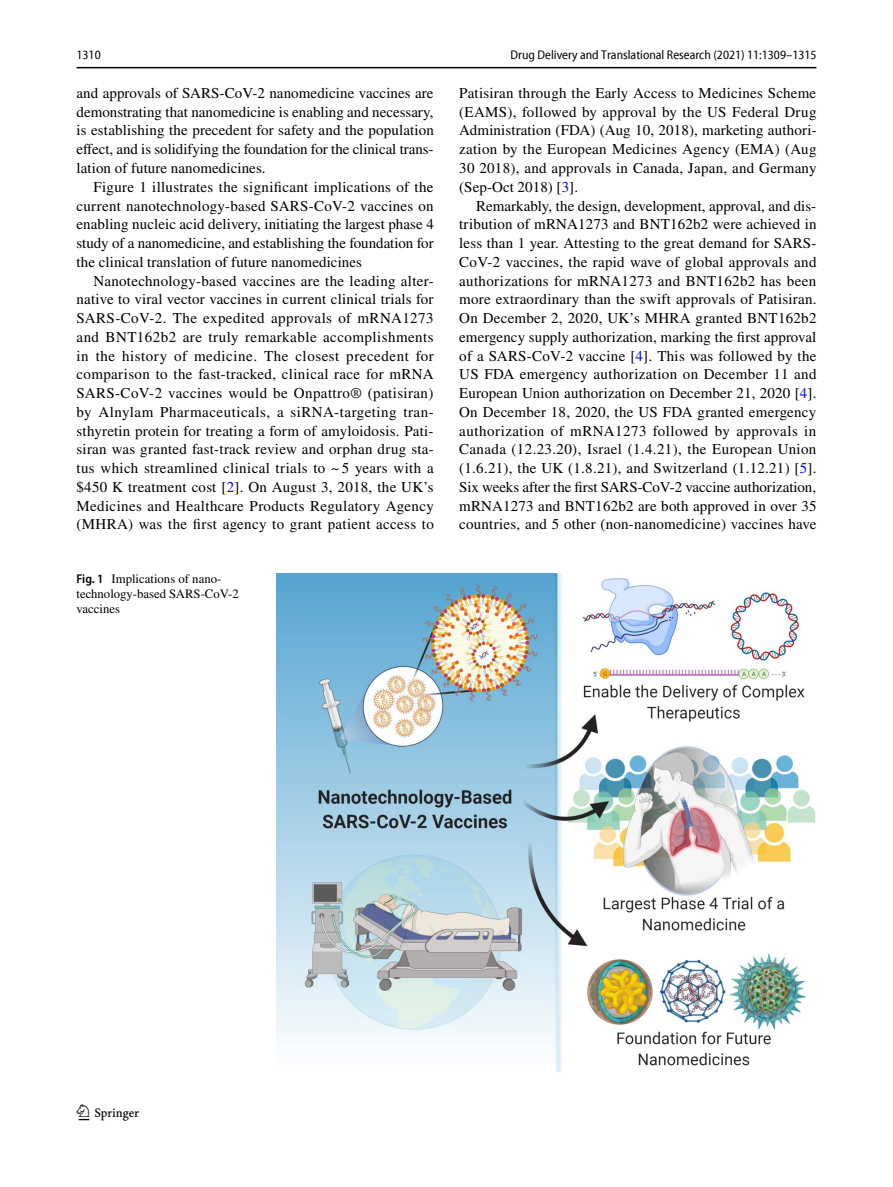
<style>
.page{position:relative;width:893px;height:1187px;background:#fff}
.page>*{position:absolute;margin:0;border:0;box-sizing:border-box;transform-origin:0 0}
.t1{font:22.5px "Springnew Regular 2";color:#000}
.t2{font:15px/18.8px "STIX";letter-spacing:.015em;color:#000;text-align:justify}
.t3{font:12.75px/15px "STIX";color:#000}
.t4{font:semi-condensed 12.75px "Myriad Pro Unic";color:#000}
.s1{color:#00f}
.s2{font-family:"Myriad Pro";font-weight:600;font-stretch:semi-condensed}
</style>
<div class="page">
<hr style="left:77px;top:67px;width:739px;height:1px;background:#000">
<img style="left:276px;top:573px;width:540px;height:499px">
<p class="t4" style="left:77px;top:50px;width:26px">1310</p>
<p class="t4" style="left:511px;top:50px;width:308px">Drug Delivery and Translational Research (2021) 11:1309–1315</p>
<p class="t2" style="left:77px;top:84px;width:359px">and approvals of SARS-CoV-2 nanomedicine vaccines are demonstrating that nanomedicine is enabling and necessary, is establishing the precedent for safety and the population effect, and is solidifying the foundation for the clinical trans&shy;lation of future nanomedicines.</p>
<p class="t2" style="left:77px;top:178px;width:359px;text-indent:17px">Figure 1 illustrates the significant implications of the current nanotechnology-based SARS-CoV-2 vaccines on enabling nucleic acid delivery, initiating the largest phase 4 study of a nanomedicine, and establishing the foundation for the clinical translation of future nanomedicines</p>
<p class="t2" style="left:77px;top:272px;width:359px;text-indent:17px">Nanotechnology-based vaccines are the leading alter&shy;native to viral vector vaccines in current clinical trials for SARS-CoV-2. The expedited approvals of mRNA1273 and BNT162b2 are truly remarkable accomplishments in the history of medicine. The closest precedent for comparison to the fast-tracked, clinical race for mRNA SARS-CoV-2 vaccines would be Onpattro® (patisiran) by Alnylam Pharmaceuticals, a siRNA-targeting tran&shy;sthyretin protein for treating a form of amyloidosis. Pati&shy;siran was granted fast-track review and orphan drug sta&shy;tus which streamlined clinical trials to ~ 5 years with a $450 K treatment cost [<span class="s1">2</span>]. On August 3, 2018, the UK’s Medicines and Healthcare Products Regulatory Agency (MHRA) was the first agency to grant patient access to</p>
<p class="t3" style="left:77px;top:572px;width:164px"><span class="s2">Fig. 1</span> Implications of nano&shy;technology-based SARS-CoV-2 vaccines</p>
<p class="t2" style="left:459px;top:84px;width:359px">Patisiran through the Early Access to Medicines Scheme (EAMS), followed by approval by the US Federal Drug Administration (FDA) (Aug 10, 2018), marketing authori&shy;zation by the European Medicines Agency (EMA) (Aug 30 2018), and approvals in Canada, Japan, and Germany (Sep-Oct 2018) [<span class="s1">3</span>].</p>
<p class="t2" style="left:459px;top:197px;width:359px;text-indent:17px">Remarkably, the design, development, approval, and dis&shy;tribution of mRNA1273 and BNT162b2 were achieved in less than 1 year. Attesting to the great demand for SARS-CoV-2 vaccines, the rapid wave of global approvals and authorizations for mRNA1273 and BNT162b2 has been more extraordinary than the swift approvals of Patisiran.<br>On December 2, 2020, UK’s MHRA granted BNT162b2 emergency supply authorization, marking the first approval of a SARS-CoV-2 vaccine [<span class="s1">4</span>]. This was followed by the US FDA emergency authorization on December 11 and European Union authorization on December 21, 2020 [<span class="s1">4</span>].<br>On December 18, 2020, the US FDA granted emergency authorization of mRNA1273 followed by approvals in Canada (12.23.20), Israel (1.4.21), the European Union (1.6.21), the UK (1.8.21), and Switzerland (1.12.21) [<span class="s1">5</span>].<br>Six weeks after the first SARS-CoV-2 vaccine authorization, mRNA1273 and BNT162b2 are both approved in over 35 countries, and 5 other (non-nanomedicine) vaccines have</p>
<h1 class="t1" style="left:79px;top:1104px;width:62px">1 3</h1>
</div>
